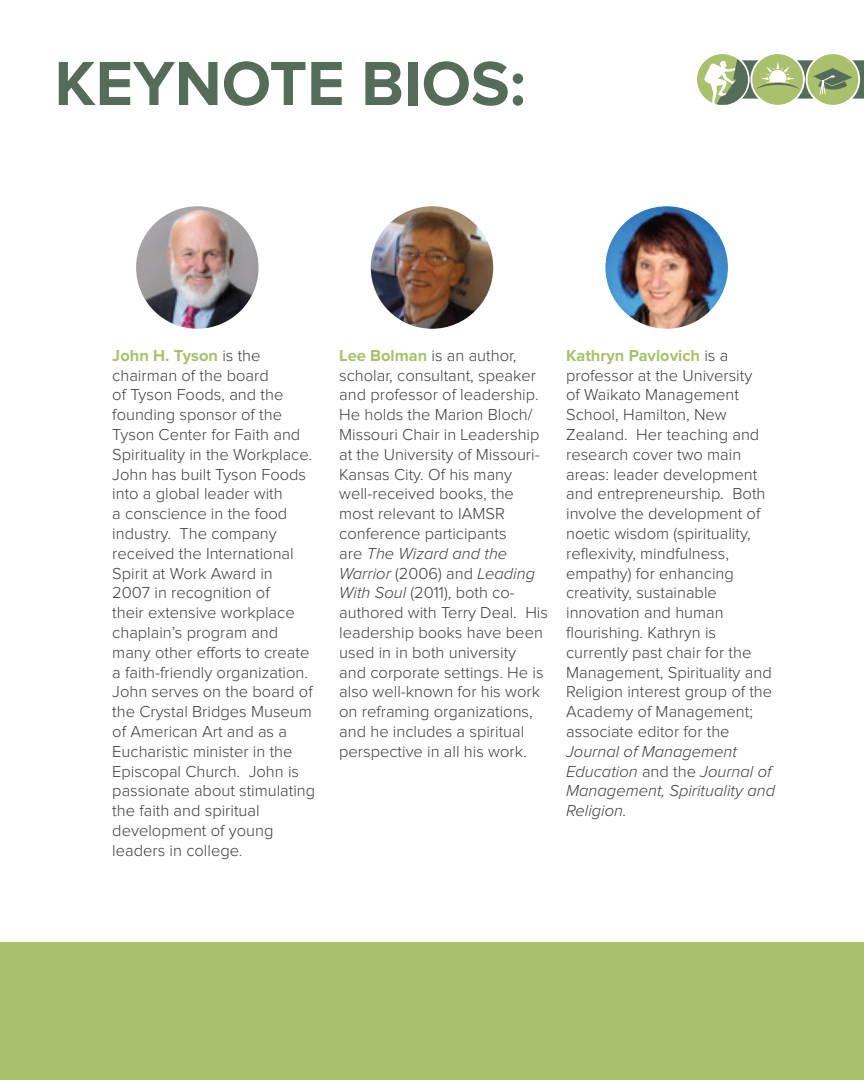
<style>
.page{position:relative;width:864px;height:1080px;background:#fff}
.page>*{position:absolute;margin:0;border:0;box-sizing:border-box;transform-origin:0 0}
.t1{font:700 64.5px "Proxima Nova";color:#566c5a}
.t2{font:300 16.5px/19.8px "Proxima Nova";color:#3e3e3f}
.t3{font:italic 300 16.5px/19.8px "Proxima Nova";color:#3e3e3f}
.s1{font-weight:700;color:#a9c06c}
.s2{font-style:italic}
.s3{font-style:normal}
</style>
<div class="page">
<div style="left:0;top:943px;width:864px;height:137px;background:#a9c06c"></div>
<img style="left:136px;top:206px;width:123px;height:123px;border-radius:61px">
<img style="left:371px;top:206px;width:122px;height:123px;border-radius:61px">
<img style="left:605px;top:206px;width:123px;height:123px;border-radius:61px">
<svg style="left:697px;top:54px;width:167px;height:51px"></svg>
<h1 class="t1" style="left:55px;top:46px;width:473px">KEYNOTE BIOS:</h1>
<p class="t2" style="left:112px;top:346px;width:204px"><span class="s1">John H. Tyson</span> is the chairman of the board<br>of Tyson Foods, and the founding sponsor of the<br>Tyson Center for Faith and<br>Spirituality in the Workplace.<br>John has built Tyson Foods into a global leader with<br>a conscience in the food industry. The company received the International<br>Spirit at Work Award in<br>2007 in recognition of<br>their extensive workplace chaplain’s program and many other efforts to create a faith-friendly organization.<br>John serves on the board of the Crystal Bridges Museum of American Art and as a<br>Eucharistic minister in the<br>Episcopal Church. John is passionate about stimulating the faith and spiritual development of young leaders in college.</p>
<p class="t2" style="left:339px;top:346px;width:210px"><span class="s1">Lee Bolman</span> is an author, scholar, consultant, speaker and professor of leadership.<br>He holds the Marion Bloch/<br>Missouri Chair in Leadership at the University of Missouri-<br>Kansas City. Of his many well-received books, the most relevant to IAMSR conference participants<br>are <span class="s2">The Wizard and the<br>Warrior</span> (2006) and <span class="s2">Leading<br>With Soul</span> (2011), both co&shy;authored with Terry Deal. His leadership books have been used in in both university<br>and corporate settings. He is also well-known for his work on reframing organizations, and he includes a spiritual perspective in all his work.</p>
<p class="t2" style="left:566px;top:346px;width:208px"><span class="s1">Kathryn Pavlovich</span> is a professor at the University<br>of Waikato Management<br>School, Hamilton, New<br>Zealand. Her teaching and research cover two main areas: leader development and entrepreneurship. Both involve the development of noetic wisdom (spirituality, reflexivity, mindfulness, empathy) for enhancing creativity, sustainable innovation and human flourishing. Kathryn is currently past chair for the<br>Management, Spirituality and<br>Religion interest group of the<br>Academy of Management; associate editor for the</p>
<p class="t3" style="left:566px;top:742px;width:210px">Journal of Management<br>Education <span class="s3">and the</span> Journal of<br>Management, Spirituality and<br>Religion.</p>
</div>
